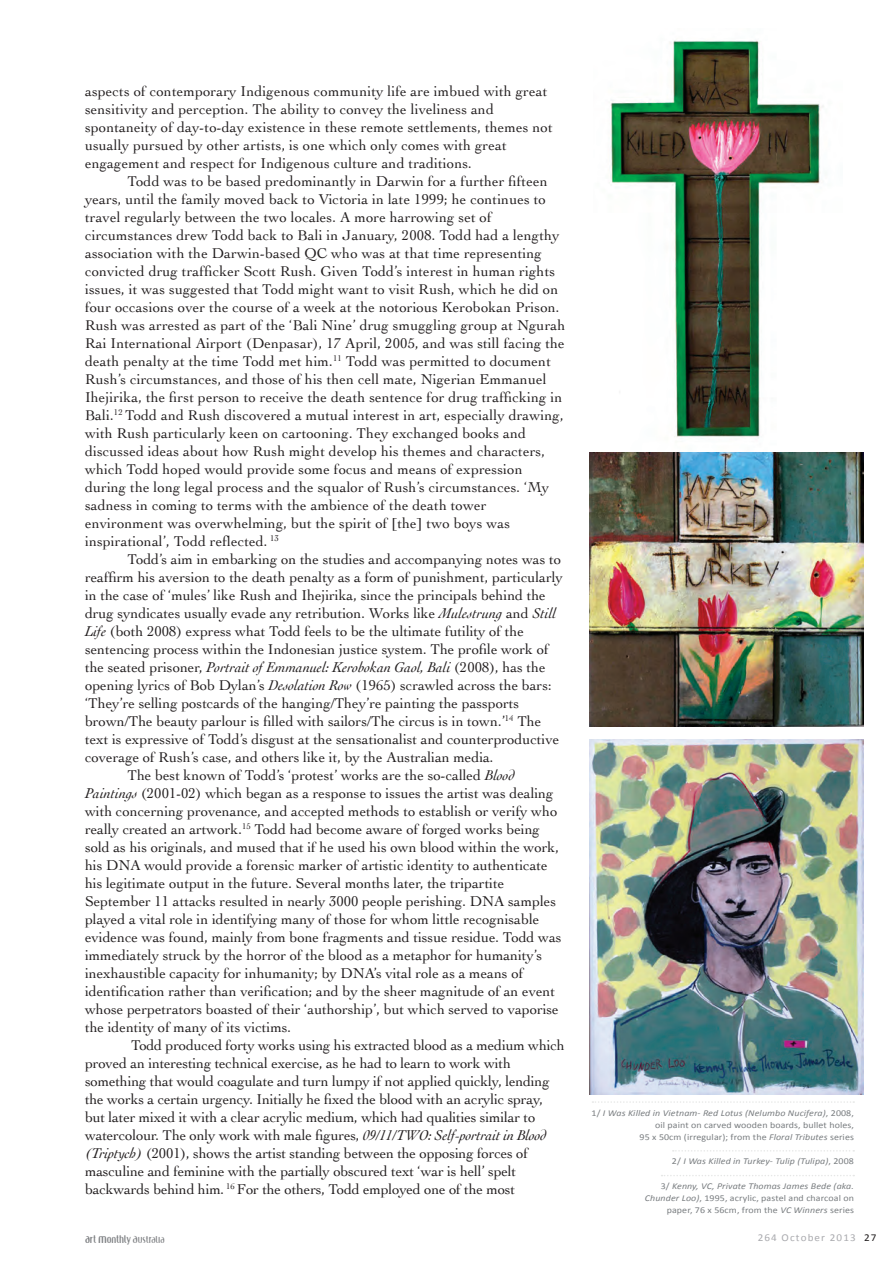
<style>
.page{position:relative;width:893px;height:1263px;background:#fff}
.page>*{position:absolute;margin:0;border:0;box-sizing:border-box;transform-origin:0 0}
.t1{font:14.85px/18px "Cochin";color:#231f20}
.t2{font:italic 14.85px "Cochin";color:#231f20}
.t3{font:10.5px "Calibri";letter-spacing:.1em;color:#aaabaf;scale:1.06 1}
.t4{font:10.05px "Eternity";letter-spacing:-.01em;color:#808285;scale:1.12 1}
.t5{font:9px/12px "Calibri";letter-spacing:.01em;color:#797d80;text-align:right;scale:1.11 1}
.t6{font:italic 9px "Calibri";letter-spacing:.01em;color:#797d80;scale:1.11 1}
.s1{font-style:italic}
.s2{font-style:normal}
.s3{font-size:11.4px}
.s4{font-weight:300;font-size:9.6px}
.s5{font-weight:300;font-size:8.25px}
.s6{color:#231f20}
</style>
<div class="page">
<img style="left:611px;top:40px;width:213px;height:399px">
<img style="left:589px;top:452px;width:274px;height:274px">
<img style="left:589px;top:740px;width:274px;height:354px">
<svg style="left:592px;top:1101px;width:262px;height:2px"></svg>
<svg style="left:673px;top:1150px;width:181px;height:1px"></svg>
<svg style="left:661px;top:1175px;width:193px;height:1px"></svg>
<p class="t1" style="left:85px;top:82px;width:469px">aspects of contemporary Indigenous community life are imbued with great sensitivity and perception. The ability to convey the liveliness and spontaneity of day-to-day existence in these remote settlements, themes not usually pursued by other artists, is one which only comes with great engagement and respect for Indigenous culture and traditions.</p>
<p class="t1" style="left:85px;top:172px;width:482px;text-indent:43px">Todd was to be based predominantly in Darwin for a further fifteen years, until the family moved back to Victoria in late 1999; he continues to travel regularly between the two locales. A more harrowing set of circumstances drew Todd back to Bali in January, 2008. Todd had a lengthy association with the Darwin-based QC who was at that time representing convicted drug trafficker Scott Rush. Given Todd’s interest in human rights issues, it was suggested that Todd might want to visit Rush, which he did on four occasions over the course of a week at the notorious Kerobokan Prison.<br>Rush was arrested as part of the ‘Bali Nine’ drug smuggling group at Ngurah Rai International Airport (Denpasar), 17 April, 2005, and was still facing the death penalty at the time Todd met him.<sup>11</sup> Todd was permitted to document Rush’s circumstances, and those of his then cell mate, Nigerian Emmanuel Ihejirika, the first person to receive the death sentence for drug trafficking in Bali.<sup>12</sup> Todd and Rush discovered a mutual interest in art, especially drawing, with Rush particularly keen on cartooning. They exchanged books and discussed ideas about how Rush might develop his themes and characters, which Todd hoped would provide some focus and means of expression during the long legal process and the squalor of Rush’s circumstances. ‘My sadness in coming to terms with the ambience of the death tower environment was overwhelming, but the spirit of [the] two boys was inspirational’, Todd reflected. <sup>13</sup></p>
<p class="t1" style="left:128px;top:550px;width:435px">Todd’s aim in embarking on the studies and accompanying notes was to</p>
<p class="t1" style="left:85px;top:568px;width:479px">reaffirm his aversion to the death penalty as a form of punishment, particularly</p>
<p class="t1" style="left:85px;top:586px;width:462px">in the case of ‘mules’ like Rush and Ihejirika, since the principals behind the</p>
<p class="t1" style="left:85px;top:604px;width:473px">drug syndicates usually evade any retribution. Works like <span class="s1">Mulestrung</span> and <span class="s1">Still</span></p>
<p class="t1" style="left:85px;top:622px;width:440px"><span class="s1">Life</span> (both 2008) express what Todd feels to be the ultimate futility of the</p>
<p class="t1" style="left:85px;top:640px;width:465px">sentencing process within the Indonesian justice system. The profile work of</p>
<p class="t2" style="left:85px;top:659px;width:462px"><span class="s2">the seated prisoner,</span> Portrait of Emmanuel: Kerobokan Gaol, Bali <span class="s2">(2008), has the</span></p>
<p class="t1" style="left:85px;top:676px;width:468px">opening lyrics of Bob Dylan’s <span class="s1">Desolation Row</span> (1965) scrawled across the bars:</p>
<p class="t1" style="left:85px;top:694px;width:436px">‘They’re selling postcards of the hanging/They’re painting the passports</p>
<p class="t1" style="left:85px;top:712px;width:458px">brown/The beauty parlour is filled with sailors/The circus is in town.’<sup>14</sup> The</p>
<p class="t1" style="left:85px;top:730px;width:476px">text is expressive of Todd’s disgust at the sensationalist and counterproductive</p>
<p class="t1" style="left:85px;top:748px;width:410px">coverage of Rush’s case, and others like it, by the Australian media.</p>
<p class="t1" style="left:128px;top:766px;width:389px">The best known of Todd’s ‘protest’ works are the so-called <span class="s1">Blood</span></p>
<p class="t1" style="left:85px;top:784px;width:470px"><span class="s1">Paintings</span> (2001-02) which began as a response to issues the artist was dealing</p>
<p class="t1" style="left:85px;top:802px;width:474px">with concerning provenance, and accepted methods to establish or verify who</p>
<p class="t1" style="left:85px;top:820px;width:456px">really created an artwork.<sup>15</sup> Todd had become aware of forged works being</p>
<p class="t1" style="left:85px;top:838px;width:476px">sold as his originals, and mused that if he used his own blood within the work,</p>
<p class="t1" style="left:85px;top:856px;width:464px">his DNA would provide a forensic marker of artistic identity to authenticate</p>
<p class="t1" style="left:85px;top:874px;width:421px">his legitimate output in the future. Several months later, the tripartite</p>
<p class="t1" style="left:85px;top:892px;width:473px">September 11 attacks resulted in nearly 3000 people perishing. DNA samples</p>
<p class="t1" style="left:85px;top:910px;width:456px">played a vital role in identifying many of those for whom little recognisable</p>
<p class="t1" style="left:85px;top:928px;width:478px">evidence was found, mainly from bone fragments and tissue residue. Todd was</p>
<p class="t1" style="left:85px;top:946px;width:459px">immediately struck by the horror of the blood as a metaphor for humanity’s</p>
<p class="t1" style="left:85px;top:964px;width:440px">inexhaustible capacity for inhumanity; by DNA’s vital role as a means of</p>
<p class="t1" style="left:85px;top:982px;width:472px">identification rather than verification; and by the sheer magnitude of an event</p>
<p class="t1" style="left:85px;top:1000px;width:475px">whose perpetrators boasted of their ‘authorship’, but which served to vaporise</p>
<p class="t1" style="left:85px;top:1018px;width:208px">the identity of many of its victims.</p>
<p class="t1" style="left:131px;top:1036px;width:435px">Todd produced forty works using his extracted blood as a medium which</p>
<p class="t1" style="left:85px;top:1054px;width:427px">proved an interesting technical exercise, as he had to learn to work with</p>
<p class="t1" style="left:85px;top:1072px;width:466px">something that would coagulate and turn lumpy if not applied quickly, lending</p>
<p class="t1" style="left:85px;top:1090px;width:460px">the works a certain urgency. Initially he fixed the blood with an acrylic spray,</p>
<p class="t1" style="left:85px;top:1108px;width:452px">but later mixed it with a clear acrylic medium, which had qualities similar to</p>
<p class="t1" style="left:85px;top:1126px;width:463px">watercolour. The only work with male figures, <span class="s1">09/11/TWO: Self-portrait in Blood</span></p>
<p class="t1" style="left:85px;top:1144px;width:445px"><span class="s1">(Triptych)</span> (2001), shows the artist standing between the opposing forces of</p>
<p class="t1" style="left:85px;top:1162px;width:433px">masculine and feminine with the partially obscured text ‘war is hell’ spelt</p>
<p class="t1" style="left:85px;top:1180px;width:432px">backwards behind him. <sup>16</sup> For the others, Todd employed one of the most</p>
<p class="t5" style="left:592px;top:1106px;width:238px">1/ <span class="s1">I Was Killed in Vietnam- Red Lotus (Nelumbo Nucifera)</span>, 2008, oil paint on carved wooden boards, bullet holes,<br>95 x 50cm (irregular); from the <span class="s1">Floral Tributes</span> series</p>
<p class="t6" style="left:672px;top:1156px;width:165px"><span class="s2">2/</span> I Was Killed in Turkey- Tulip (Tulipa)<span class="s2">, 2008</span></p>
<p class="t5" style="left:645px;top:1180px;width:190px">3/ <span class="s1">Kenny, VC, Private Thomas James Bede (aka.<br>Chunder Loo)</span>, 1995, acrylic, pastel and charcoal on paper, 76 x 56cm, from the <span class="s1">VC Winners</span> series</p>
<p class="t4" style="left:85px;top:1234px;width:73px"><span class="s3">a</span>rt <span class="s3">m</span>onthly <span class="s4">A</span><span class="s5">USTRALIA</span></p>
<p class="t3" style="left:758px;top:1231px;width:114px">264 October 2013 <span class="s6">27</span></p>
</div>
